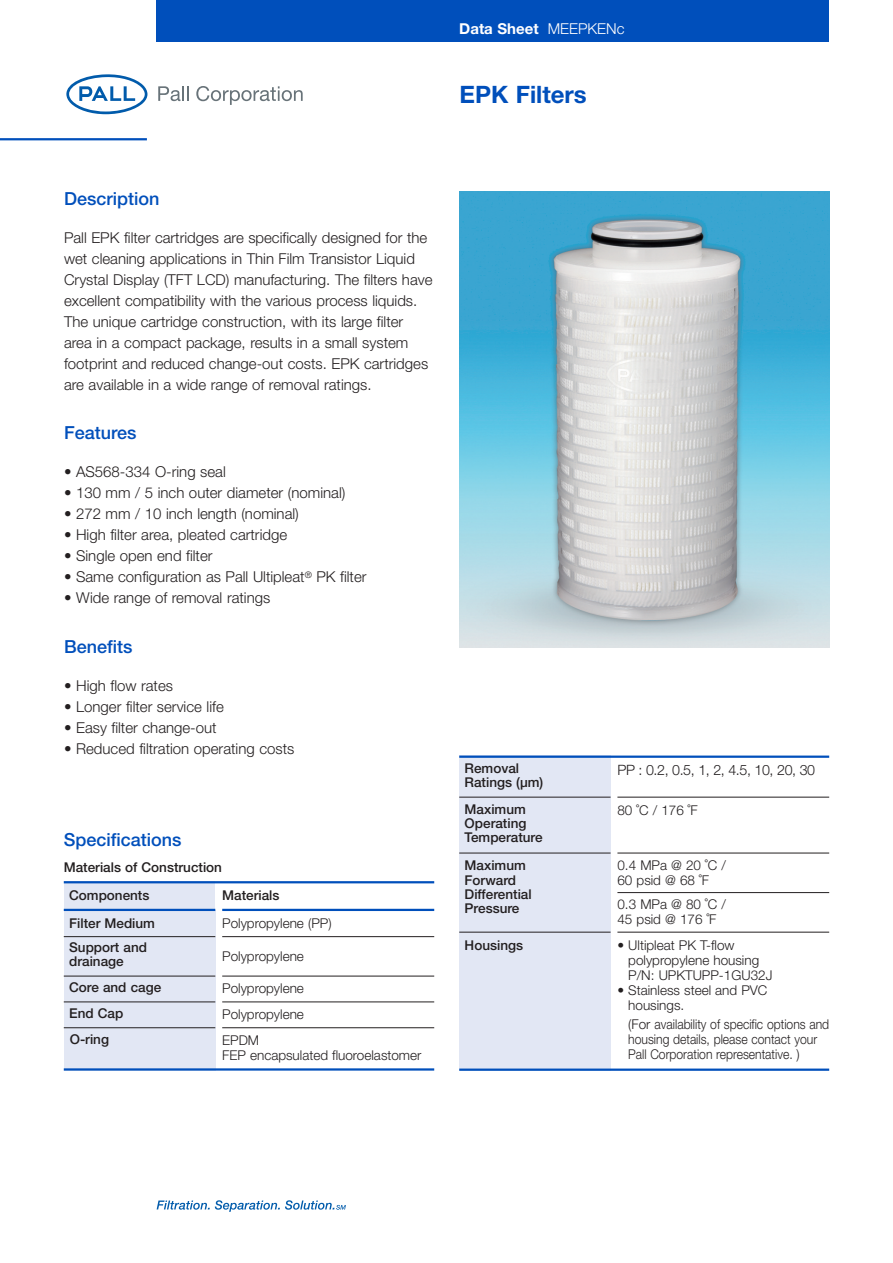
<style>
.page{position:relative;width:893px;height:1263px;background:#fff}
.page>*{position:absolute;margin:0;border:0;box-sizing:border-box;transform-origin:0 0}
.t1{font:700 24px "Helvetica Neue LT Std";color:#004fbb}
.t2{font:500 18px "Helvetica Neue LT Std";color:#004fbb}
.t3{font:300 15px/21px "Helvetica Neue LT Std";color:#231f20}
.t4{font:700 15px "Helvetica Neue LT Std";color:#fff}
.t5{font:300 14.25px "Helvetica Neue LT Std";letter-spacing:-.03em;color:#231f20}
.t6{font:300 13.5px/15px "Helvetica Neue LT Std";color:#231f20}
.t7{font:500 13.5px/14.2px "Helvetica Neue LT Std";color:#231f20}
.s1{font-weight:300}
</style>
<div class="page">
<svg style="left:158px;top:86px;width:30px;height:15px"></svg>
<svg style="left:196px;top:86px;width:107px;height:19px"></svg>
<svg style="left:66px;top:74px;width:81px;height:40px"></svg>
<hr style="left:0;top:138px;width:147px;height:2px;background:#004fbb">
<img style="left:459px;top:191px;width:370px;height:456px">
<svg style="left:157px;top:1200px;width:189px;height:12px"></svg>
<div style="left:157px;top:0;width:672px;height:42px;background:#004fbb"></div>
<div style="left:64px;top:881px;width:151px;height:29px;background:#e2e7f4"></div>
<div style="left:64px;top:910px;width:151px;height:27px;background:#e2e7f4"></div>
<div style="left:64px;top:937px;width:151px;height:39px;background:#e2e7f4"></div>
<div style="left:64px;top:976px;width:151px;height:26px;background:#e2e7f4"></div>
<div style="left:64px;top:1002px;width:151px;height:26px;background:#e2e7f4"></div>
<div style="left:64px;top:1028px;width:151px;height:42px;background:#e2e7f4"></div>
<hr style="left:64px;top:881px;width:370px;height:2px;background:#004fbb">
<hr style="left:64px;top:909px;width:151px;height:2px;background:#004fbb">
<hr style="left:222px;top:909px;width:212px;height:2px;background:#004fbb">
<hr style="left:64px;top:936px;width:151px;height:1px;background:#231f20">
<hr style="left:222px;top:936px;width:212px;height:1px;background:#231f20">
<hr style="left:64px;top:976px;width:151px;height:1px;background:#231f20">
<hr style="left:222px;top:976px;width:212px;height:1px;background:#231f20">
<hr style="left:64px;top:1002px;width:151px;height:1px;background:#231f20">
<hr style="left:222px;top:1002px;width:212px;height:1px;background:#231f20">
<hr style="left:64px;top:1027px;width:151px;height:1px;background:#231f20">
<hr style="left:222px;top:1027px;width:212px;height:1px;background:#231f20">
<hr style="left:64px;top:1068px;width:370px;height:2px;background:#004fbb">
<div style="left:459px;top:755px;width:152px;height:42px;background:#e2e7f4"></div>
<div style="left:459px;top:797px;width:152px;height:56px;background:#e2e7f4"></div>
<div style="left:459px;top:853px;width:152px;height:79px;background:#e2e7f4"></div>
<div style="left:459px;top:932px;width:152px;height:139px;background:#e2e7f4"></div>
<hr style="left:459px;top:755px;width:370px;height:3px;background:#004fbb">
<hr style="left:459px;top:797px;width:152px;height:1px;background:#231f20">
<hr style="left:617px;top:797px;width:212px;height:1px;background:#231f20">
<hr style="left:459px;top:853px;width:152px;height:1px;background:#231f20">
<hr style="left:617px;top:853px;width:212px;height:1px;background:#231f20">
<hr style="left:617px;top:892px;width:212px;height:1px;background:#231f20">
<hr style="left:459px;top:932px;width:152px;height:1px;background:#231f20">
<hr style="left:617px;top:932px;width:212px;height:1px;background:#231f20">
<hr style="left:459px;top:1068px;width:370px;height:3px;background:#004fbb">
<p class="t4" style="left:459px;top:24px;width:167px">Data Sheet <span class="s1">MEEPKENc</span></p>
<h1 class="t1" style="left:460px;top:86px;width:129px">EPK Filters</h1>
<p class="t2" style="left:64px;top:192px;width:97px">Description</p>
<p class="t3" style="left:64px;top:228px;width:370px">Pall EPK filter cartridges are specifically designed for the wet cleaning applications in Thin Film Transistor Liquid Crystal Display (TFT LCD) manufacturing. The filters have excellent compatibility with the various process liquids.<br>The unique cartridge construction, with its large filter area in a compact package, results in a small system footprint and reduced change-out costs. EPK cartridges are available in a wide range of removal ratings.</p>
<p class="t2" style="left:64px;top:426px;width:74px">Features</p>
<p class="t3" style="left:64px;top:463px;width:163px">• AS568-334 O-ring seal</p>
<p class="t3" style="left:64px;top:484px;width:283px">• 130 mm / 5 inch outer diameter (nominal)</p>
<p class="t3" style="left:64px;top:505px;width:236px">• 272 mm / 10 inch length (nominal)</p>
<p class="t3" style="left:64px;top:526px;width:225px">• High filter area, pleated cartridge</p>
<p class="t3" style="left:64px;top:547px;width:150px">• Single open end filter</p>
<p class="t3" style="left:64px;top:568px;width:304px">• Same configuration as Pall Ultipleat<sup>®</sup> PK filter</p>
<p class="t3" style="left:64px;top:589px;width:208px">• Wide range of removal ratings</p>
<p class="t2" style="left:64px;top:640px;width:70px">Benefits</p>
<p class="t3" style="left:64px;top:676px;width:111px">• High flow rates</p>
<p class="t3" style="left:64px;top:697px;width:161px">• Longer filter service life</p>
<p class="t3" style="left:64px;top:718px;width:154px">• Easy filter change-out</p>
<p class="t3" style="left:64px;top:739px;width:232px">• Reduced filtration operating costs</p>
<p class="t2" style="left:64px;top:833px;width:119px">Specifications</p>
<p class="t7" style="left:64px;top:861px;width:160px">Materials of Construction</p>
<p class="t7" style="left:69px;top:890px;width:82px">Components</p>
<p class="t7" style="left:222px;top:890px;width:59px">Materials</p>
<p class="t7" style="left:69px;top:917px;width:87px">Filter Medium</p>
<p class="t6" style="left:222px;top:917px;width:111px">Polypropylene (PP)</p>
<p class="t7" style="left:69px;top:941px;width:79px">Support and drainage</p>
<p class="t6" style="left:222px;top:950px;width:83px">Polypropylene</p>
<p class="t7" style="left:69px;top:981px;width:94px">Core and cage</p>
<p class="t6" style="left:222px;top:982px;width:83px">Polypropylene</p>
<p class="t7" style="left:69px;top:1007px;width:56px">End Cap</p>
<p class="t6" style="left:222px;top:1008px;width:83px">Polypropylene</p>
<p class="t7" style="left:70px;top:1033px;width:41px">O-ring</p>
<p class="t6" style="left:222px;top:1034px;width:201px">EPDM<br>FEP encapsulated fluoroelastomer</p>
<p class="t7" style="left:465px;top:762px;width:80px">Removal<br>Ratings (µm)</p>
<p class="t5" style="left:617px;top:765px;width:199px">PP : 0.2, 0.5, 1, 2, 4.5, 10, 20, 30</p>
<p class="t7" style="left:465px;top:803px;width:80px">Maximum<br>Operating<br>Temperature</p>
<p class="t6" style="left:617px;top:803px;width:82px">80 ˚C / 176 ˚F</p>
<p class="t7" style="left:465px;top:860px;width:69px">Maximum<br>Forward<br>Differential<br>Pressure</p>
<p class="t6" style="left:617px;top:859px;width:110px">0.4 MPa @ 20 ˚C /<br>60 psid @ 68 ˚F</p>
<p class="t6" style="left:617px;top:898px;width:110px">0.3 MPa @ 80 ˚C /<br>45 psid @ 176 ˚F</p>
<p class="t7" style="left:465px;top:939px;width:60px">Housings</p>
<p class="t6" style="left:628px;top:938px;width:146px;text-indent:-11px">• Ultipleat PK T-flow polypropylene housing<br>P/N: UPKTUPP-1GU32J</p>
<p class="t6" style="left:628px;top:983px;width:141px;text-indent:-11px">• Stainless steel and PVC housings.</p>
<p class="t6" style="left:628px;top:1018px;width:202px">(For availability of specific options and housing details, please contact your<br>Pall Corporation representative. )</p>
</div>
